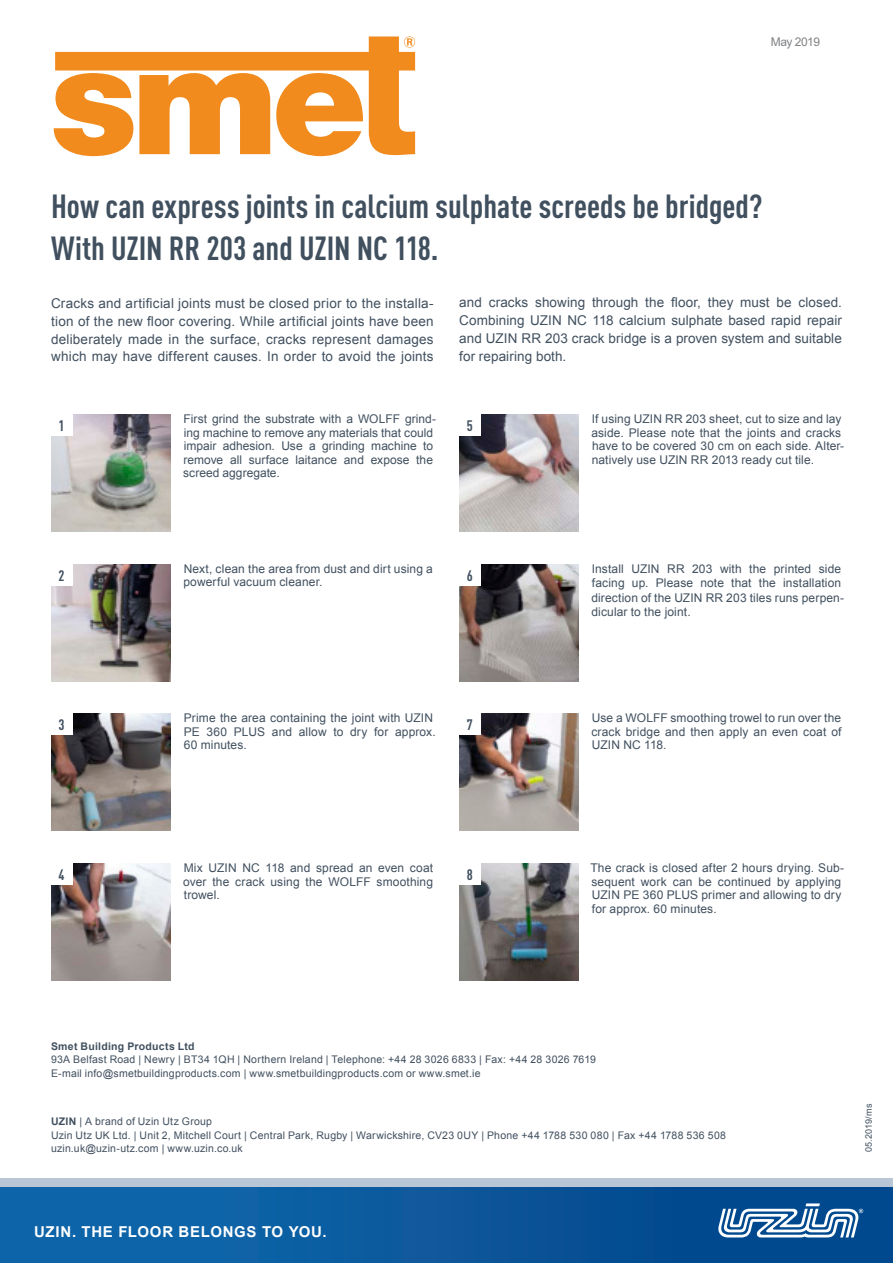
<style>
.page{position:relative;width:893px;height:1263px;background:#fff}
.page>*{position:absolute;margin:0;border:0;box-sizing:border-box;transform-origin:0 0}
.t1{font:700 condensed 33px/42.5px "DIN Pro";color:#41505f}
.t2{font:700 15px "Arial";letter-spacing:.045em;color:#fff}
.t3{font:700 condensed 15px "DIN Pro";color:#41505f}
.t4{font:13.5px/18px "Arial";letter-spacing:.01em;color:#41505f;text-align:justify}
.t5{font:12px/13.5px "Arial";letter-spacing:.01em;color:#41505f}
.t6{font:12px "Arial";color:#808285}
.t7{font:10.5px/13.5px "Arial";letter-spacing:.02em;color:#41505f}
.t8{font:700 10.5px "Arial";letter-spacing:.025em;color:#41505f}
.t9{font:9px "Arial";letter-spacing:.02em;color:#41505f}
.s1{font-style:inherit}
.s2{font-weight:700}
</style>
<div class="page">
<div style="left:0;top:1186px;width:893px;height:77px;background:linear-gradient(to right,#1269ad,#014489)"></div>
<div style="left:0;top:1178px;width:893px;height:8px;background:#b8c6d6"></div>
<svg style="left:718px;top:1203px;width:145px;height:34px"></svg>
<img style="left:51px;top:863px;width:119px;height:117px">
<img style="left:459px;top:415px;width:119px;height:116px">
<img style="left:51px;top:714px;width:119px;height:117px">
<div style="left:51px;top:714px;width:21px;height:21px;background:#fff"></div>
<img style="left:459px;top:714px;width:119px;height:117px">
<img style="left:459px;top:863px;width:119px;height:117px">
<div style="left:459px;top:714px;width:21px;height:21px;background:#fff"></div>
<div style="left:459px;top:863px;width:21px;height:21px;background:#fff"></div>
<img style="left:459px;top:564px;width:119px;height:117px">
<div style="left:459px;top:564px;width:21px;height:21px;background:#fff"></div>
<img style="left:51px;top:564px;width:119px;height:117px">
<div style="left:51px;top:564px;width:21px;height:21px;background:#fff"></div>
<img style="left:51px;top:415px;width:119px;height:116px">
<div style="left:51px;top:415px;width:21px;height:21px;background:#fff"></div>
<div style="left:459px;top:415px;width:21px;height:21px;background:#fff"></div>
<div style="left:51px;top:863px;width:21px;height:21px;background:#fff"></div>
<svg style="left:54px;top:36px;width:361px;height:120px"></svg>
<p class="t6" style="left:771px;top:33px;width:51px"><span class="s1">May</span> 2019</p>
<h1 class="t1" style="left:51px;top:188px;width:713px">How can express joints in calcium sulphate screeds be bridged?<br>With UZIN RR 203 and UZIN NC 118.</h1>
<p class="t4" style="left:51px;top:294px;width:384px">Cracks and artificial joints must be closed prior to the installa&shy;tion of the new floor covering. While artificial joints have been deliberately made in the surface, cracks represent damages which may have different causes. In order to avoid the joints</p>
<p class="t4" style="left:459px;top:294px;width:384px">and cracks showing through the floor, they must be closed.<br>Combining UZIN NC 118 calcium sulphate based rapid repair and UZIN RR 203 crack bridge is a proven system and suitable for repairing both.</p>
<p class="t3" style="left:59px;top:420px;width:8px">1</p>
<p class="t5" style="left:183px;top:413px;width:254px">First grind the substrate with a WOLFF grind&shy;ing machine to remove any materials that could impair adhesion. Use a grinding machine to remove all surface laitance and expose the screed aggregate.</p>
<p class="t3" style="left:467px;top:420px;width:8px">5</p>
<p class="t5" style="left:591px;top:413px;width:254px">If using UZIN RR 203 sheet, cut to size and lay aside. Please note that the joints and cracks have to be covered 30 cm on each side. Alter&shy;natively use UZIN RR 2013 ready cut tile.</p>
<p class="t3" style="left:59px;top:570px;width:8px">2</p>
<p class="t5" style="left:183px;top:563px;width:251px">Next, clean the area from dust and dirt using a powerful vacuum cleaner.</p>
<p class="t3" style="left:467px;top:570px;width:8px">6</p>
<p class="t5" style="left:591px;top:563px;width:254px;line-height:14.4px">Install UZIN RR 203 with the printed side facing up. Please note that the installation direction of the UZIN RR 203 tiles runs perpen&shy;dicular to the joint.</p>
<p class="t3" style="left:59px;top:719px;width:8px">3</p>
<p class="t5" style="left:184px;top:713px;width:253px">Prime the area containing the joint with UZIN<br>PE 360 PLUS and allow to dry for approx.<br>60 minutes.</p>
<p class="t3" style="left:467px;top:719px;width:8px">7</p>
<p class="t5" style="left:591px;top:713px;width:252px;text-align:justify">Use a WOLFF smoothing trowel to run over the crack bridge and then apply an even coat of UZIN NC 118.</p>
<p class="t3" style="left:59px;top:869px;width:8px">4</p>
<p class="t5" style="left:183px;top:862px;width:251px;text-align:justify">Mix UZIN NC 118 and spread an even coat over the crack using the WOLFF smoothing trowel.</p>
<p class="t3" style="left:467px;top:869px;width:8px">8</p>
<p class="t5" style="left:590px;top:862px;width:255px">The crack is closed after 2 hours drying. Sub&shy;sequent work can be continued by applying UZIN PE 360 PLUS primer and allowing to dry for approx. 60 minutes.</p>
<p class="t8" style="left:51px;top:1042px;width:145px">Smet Building Products Ltd</p>
<p class="t7" style="left:51px;top:1054px;width:546px">93A Belfast Road | Newry | BT34 1QH | Northern Ireland | Telephone: +44 28 3026 6833 | Fax: +44 28 3026 7619<br>E-mail info@smetbuildingproducts.com | www.smetbuildingproducts.com or www.smet.ie</p>
<p class="t7" style="left:51px;top:1116px;width:676px"><span class="s2">UZIN</span> | A brand of Uzin Utz Group<br>Uzin Utz UK Ltd. | Unit 2, Mitchell Court | Central Park, Rugby | Warwickshire, CV23 0UY | Phone +44 1788 530 080 | Fax +44 1788 536 508 uzin.uk@uzin-utz.com | www.uzin.co.uk</p>
<p class="t2" style="left:34px;top:1226px;width:294px">UZIN. THE FLOOR BELONGS TO YOU.</p>
<p class="t9" style="left:865px;top:1152px;width:50px;rotate:-90deg">05.2019/ms</p>
</div>
